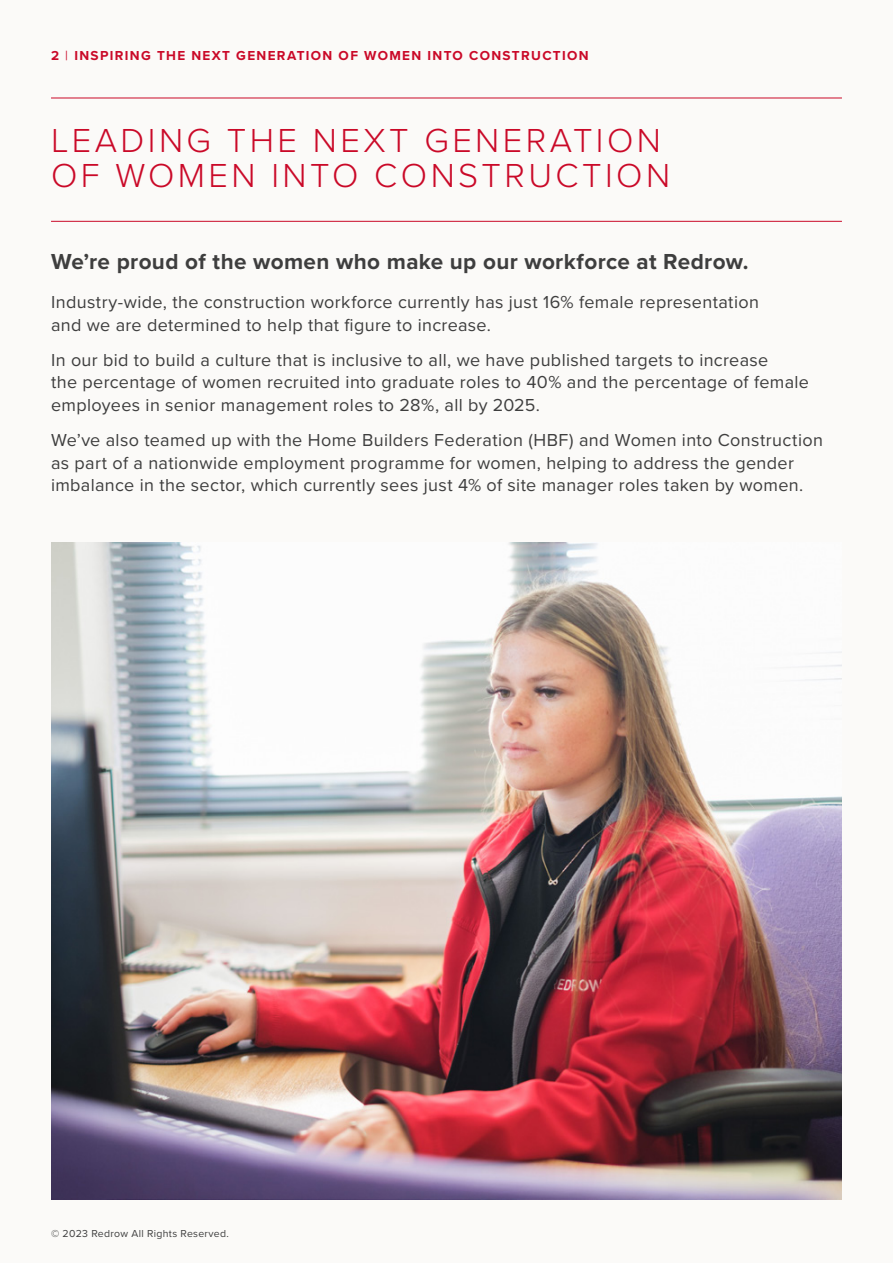
<style>
.page{position:relative;width:893px;height:1263px;background:#fbfaf8}
.page>*{position:absolute;margin:0;border:0;box-sizing:border-box;transform-origin:0 0}
.t1{font:300 34.5px/34.5px "Proxima Nova";letter-spacing:.1em;color:#ca0928}
.t2{font:700 22.5px "Proxima Nova";letter-spacing:.015em;color:#3e3e3e}
.t3{font:18px/22.5px "Proxima Nova";letter-spacing:.02em;color:#3e3e3e}
.t4{font:700 13.5px "Proxima Nova";letter-spacing:.1em;color:#ca0928}
.t5{font:10.5px "Proxima Nova";letter-spacing:.03em;color:#3e3e3e}
.s1{font-weight:400}
</style>
<div class="page">
<hr style="left:51px;top:221px;width:791px;height:1px;background:#ca0928">
<hr style="left:51px;top:98px;width:791px;height:1px;background:#ca0928">
<img style="left:51px;top:543px;width:791px;height:656px">
<p class="t4" style="left:51px;top:45px;width:539px">2 <span class="s1">|</span> INSPIRING THE NEXT GENERATION OF WOMEN INTO CONSTRUCTION</p>
<h1 class="t1" style="left:51px;top:122px;width:621px">LEADING THE NEXT GENERATION<br>OF WOMEN INTO CONSTRUCTION</h1>
<p class="t2" style="left:51px;top:244px;width:699px">We’re proud of the women who make up our workforce at Redrow.</p>
<p class="t3" style="left:51px;top:290px;width:709px">Industry-wide, the construction workforce currently has just 16% female representation and we are determined to help that figure to increase.</p>
<p class="t3" style="left:51px;top:348px;width:759px">In our bid to build a culture that is inclusive to all, we have published targets to increase<br>the percentage of women recruited into graduate roles to 40% and the percentage of female employees in senior management roles to 28%, all by 2025.</p>
<p class="t3" style="left:51px;top:428px;width:773px">We’ve also teamed up with the Home Builders Federation (HBF) and Women into Construction as part of a nationwide employment programme for women, helping to address the gender imbalance in the sector, which currently sees just 4% of site manager roles taken by women.</p>
<p class="t5" style="left:51px;top:1226px;width:179px">© 2023 Redrow All Rights Reserved.</p>
</div>
